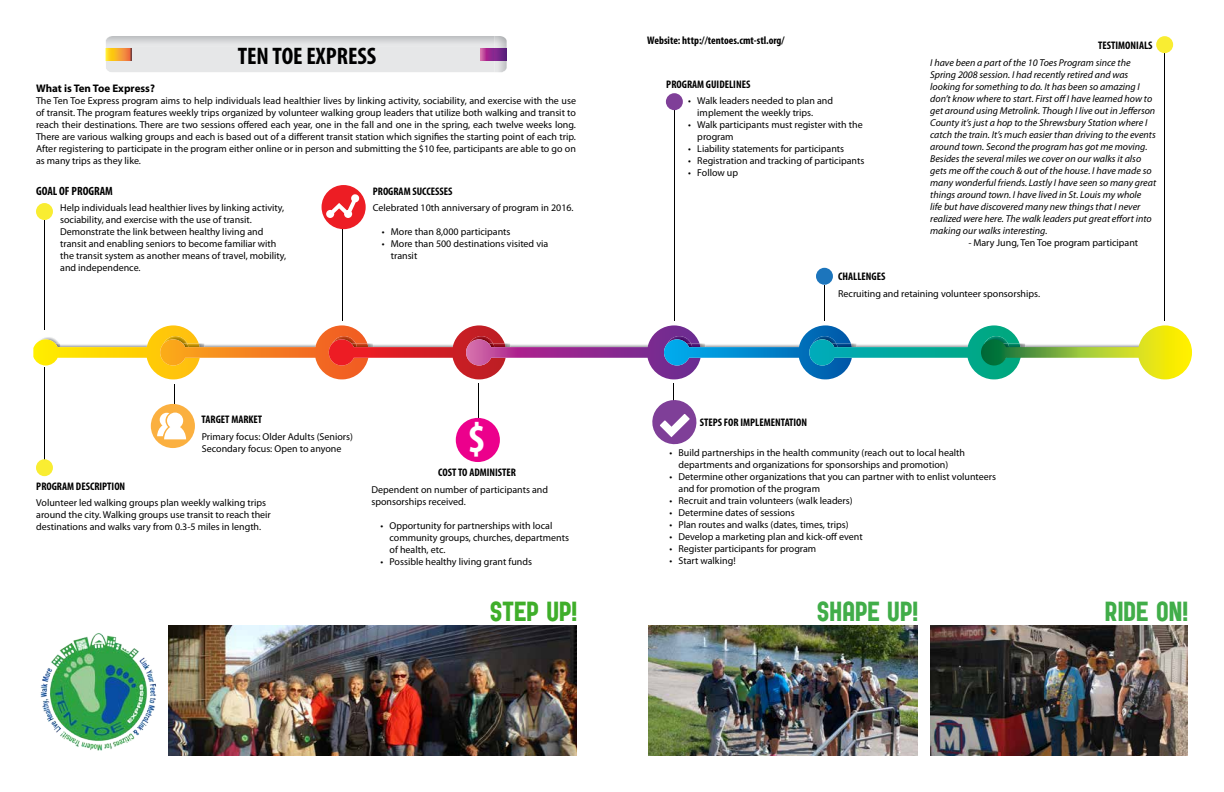
<style>
.page{position:relative;width:1224px;height:792px;background:#fff}
.page>*{position:absolute;margin:0;border:0;box-sizing:border-box;transform-origin:0 0}
.t1{font:700 condensed 42.9px "Myriad Pro";color:#fff}
.t2{font:30px "Public Gothic Circular";color:#41ad49}
.t3{font:30px "Public Gothic Circular";color:#3fae2a}
.t4{font:700 condensed 24px "Myriad Pro";color:#000}
.t5{font:700 condensed 12px "Myriad Pro";color:#000}
.t6{font:700 condensed 11px "Myriad Pro";color:#000}
.t7{font:700 11px "Myriad Pro";color:#000}
.t8{font:10px/12px "Myriad Pro";color:#000}
.t9{font:italic 10px/12px "Myriad Pro";color:#000}
.s1{font-style:italic}
</style>
<div class="page">
<svg style="left:105px;top:36px;width:402px;height:37px;background:#e0dddd"></svg>
<svg style="left:33px;top:325px;width:1159px;height:54px"></svg>
<hr style="left:44px;top:367px;width:1px;height:92px;background:#000">
<div style="left:36px;top:459px;width:17px;height:17px;background:#f9ed32;border-radius:50%"></div>
<hr style="left:174px;top:384px;width:1px;height:36px;background:#000">
<div style="left:151px;top:404px;width:44px;height:44px;background:#fbb040;border-radius:50%"></div>
<svg style="left:157px;top:413px;width:29px;height:26px"></svg>
<hr style="left:478px;top:383px;width:1px;height:36px;background:#000">
<div style="left:456px;top:418px;width:44px;height:44px;background:#ec008c;border-radius:50%"></div>
<hr style="left:673px;top:383px;width:1px;height:36px;background:#000">
<svg style="left:652px;top:400px;width:45px;height:45px"></svg>
<hr style="left:44px;top:220px;width:1px;height:110px;background:#000">
<div style="left:36px;top:203px;width:17px;height:17px;background:#f9ed32;border-radius:50%"></div>
<hr style="left:342px;top:211px;width:1px;height:110px;background:#000">
<div style="left:322px;top:185px;width:44px;height:44px;background:#ed1d24;border-radius:50%"></div>
<svg style="left:326px;top:194px;width:34px;height:24px"></svg>
<hr style="left:674px;top:110px;width:1px;height:211px;background:#000">
<div style="left:666px;top:93px;width:17px;height:17px;background:#7f3f98;border-radius:50%"></div>
<hr style="left:824px;top:285px;width:1px;height:36px;background:#000">
<div style="left:816px;top:268px;width:17px;height:17px;background:#1c75bc;border-radius:50%"></div>
<hr style="left:1164px;top:53px;width:1px;height:268px;background:#000">
<div style="left:1156px;top:36px;width:17px;height:17px;background:#f9ed32;border-radius:50%"></div>
<img style="left:168px;top:626px;width:409px;height:130px">
<img style="left:648px;top:626px;width:270px;height:130px">
<img style="left:930px;top:626px;width:258px;height:130px">
<img style="left:40px;top:633px;width:116px;height:118px">
<h3 class="t4" style="left:238px;top:41px;width:140px">TEN TOE EXPRESS</h3>
<p class="t7" style="left:36px;top:81px;width:120px">What is Ten Toe Express?</p>
<p class="t8" style="left:36px;top:94px;width:542px;text-align:justify">The Ten Toe Express program aims to help individuals lead healthier lives by linking activity, sociability, and exercise with the use of transit. The program features weekly trips organized by volunteer walking group leaders that utilize both walking and transit to reach their destinations. There are two sessions offered each year, one in the fall and one in the spring, each twelve weeks long.<br>There are various walking groups and each is based out of a different transit station which signifies the starting point of each trip.<br>After registering to participate in the program either online or in person and submitting the $10 fee, participants are able to go on as many trips as they like.</p>
<p class="t8" style="left:60px;top:202px;width:228px">Help individuals lead healthier lives by linking activity, sociability, and exercise with the use of transit.<br>Demonstrate the link between healthy living and transit and enabling seniors to become familiar with the transit system as another means of travel, mobility, and independence.</p>
<p class="t5" style="left:36px;top:184px;width:78px">GOAL OF PROGRAM</p>
<p class="t6" style="left:373px;top:185px;width:81px">PROGRAM SUCCESSES</p>
<p class="t8" style="left:373px;top:202px;width:202px">Celebrated 10th anniversary of program in 2016.</p>
<p class="t8" style="left:382px;top:226px;width:130px">• More than 8,000 participants</p>
<p class="t8" style="left:391px;top:238px;width:159px;text-indent:-9px">• More than 500 destinations visited via transit</p>
<p class="t6" style="left:202px;top:413px;width:62px">TARGET MARKET</p>
<p class="t6" style="left:36px;top:479px;width:91px">PROGRAM DESCRIPTION</p>
<p class="t8" style="left:202px;top:430px;width:153px">Primary focus: Older Adults (Seniors)<br>Secondary focus: Open to anyone</p>
<p class="t8" style="left:36px;top:497px;width:236px">Volunteer led walking groups plan weekly walking trips around the city. Walking groups use transit to reach their destinations and walks vary from 0.3-5 miles in length.</p>
<h1 class="t1" style="left:468px;top:412px;width:20px">$</h1>
<p class="t6" style="left:438px;top:466px;width:79px">COST TO ADMINISTER</p>
<p class="t8" style="left:372px;top:483px;width:178px">Dependent on number of participants and sponsorships received.</p>
<p class="t8" style="left:390px;top:519px;width:181px;text-indent:-9px">• Opportunity for partnerships with local community groups, churches, departments of health, etc.</p>
<p class="t8" style="left:381px;top:555px;width:153px">• Possible healthy living grant funds</p>
<p class="t6" style="left:647px;top:34px;width:139px">Website: http://tentoes.cmt-stl.org/</p>
<p class="t6" style="left:666px;top:77px;width:86px">PROGRAM GUIDELINES</p>
<p class="t8" style="left:697px;top:94px;width:137px;text-indent:-9px">• Walk leaders needed to plan and implement the weekly trips.</p>
<p class="t8" style="left:697px;top:118px;width:167px;text-indent:-9px">• Walk participants must register with the program</p>
<p class="t8" style="left:688px;top:142px;width:157px">• Liability statements for participants</p>
<p class="t8" style="left:688px;top:154px;width:178px">• Registration and tracking of participants</p>
<p class="t8" style="left:688px;top:166px;width:51px">• Follow up</p>
<p class="t6" style="left:838px;top:270px;width:49px">CHALLENGES</p>
<p class="t6" style="left:1098px;top:38px;width:56px">TESTIMONIALS</p>
<p class="t9" style="left:930px;top:56px;width:227px">I have been a part of the 10 Toes Program since the Spring 2008 session. I had recently retired and was looking for something to do. It has been so amazing I don’t know where to start. First off I have learned how to get around using Metrolink. Though I live out in Jefferson County it’s just a hop to the Shrewsbury Station where I catch the train. It’s much easier than driving to the events around town. Second the program has got me moving.<br>Besides the several miles we cover on our walks it also gets me off the couch &amp; out of the house. I have made so many wonderful friends. Lastly I have seen so many great things around town. I have lived in St. Louis my whole<br>life but have discovered many new things that I never realized were here. The walk leaders put great effort into making our walks interesting.</p>
<p class="t8" style="left:968px;top:236px;width:171px"><span class="s1">-</span> Mary Jung, Ten Toe program participant</p>
<p class="t8" style="left:838px;top:288px;width:203px">Recruiting and retaining volunteer sponsorships.</p>
<p class="t6" style="left:700px;top:415px;width:109px">STEPS FOR IMPLEMENTATION</p>
<p class="t8" style="left:679px;top:446px;width:288px;text-indent:-9px">• Build partnerships in the health community (reach out to local health departments and organizations for sponsorships and promotion)</p>
<p class="t8" style="left:679px;top:470px;width:319px;text-indent:-9px">• Determine other organizations that you can partner with to enlist volunteers and for promotion of the program</p>
<p class="t8" style="left:670px;top:494px;width:185px">• Recruit and train volunteers (walk leaders)</p>
<p class="t8" style="left:670px;top:506px;width:127px">• Determine dates of sessions</p>
<p class="t8" style="left:670px;top:518px;width:181px">• Plan routes and walks (dates, times, trips)</p>
<p class="t8" style="left:670px;top:530px;width:195px">• Develop a marketing plan and kick-off event</p>
<p class="t8" style="left:670px;top:542px;width:148px">• Register participants for program</p>
<p class="t8" style="left:670px;top:554px;width:68px">• Start walking!</p>
<h2 class="t3" style="left:491px;top:597px;width:89px">STEP UP!</h2>
<h2 class="t2" style="left:818px;top:597px;width:103px">SHAPE UP!</h2>
<h2 class="t2" style="left:1106px;top:597px;width:85px">RIDE ON!</h2>
</div>
